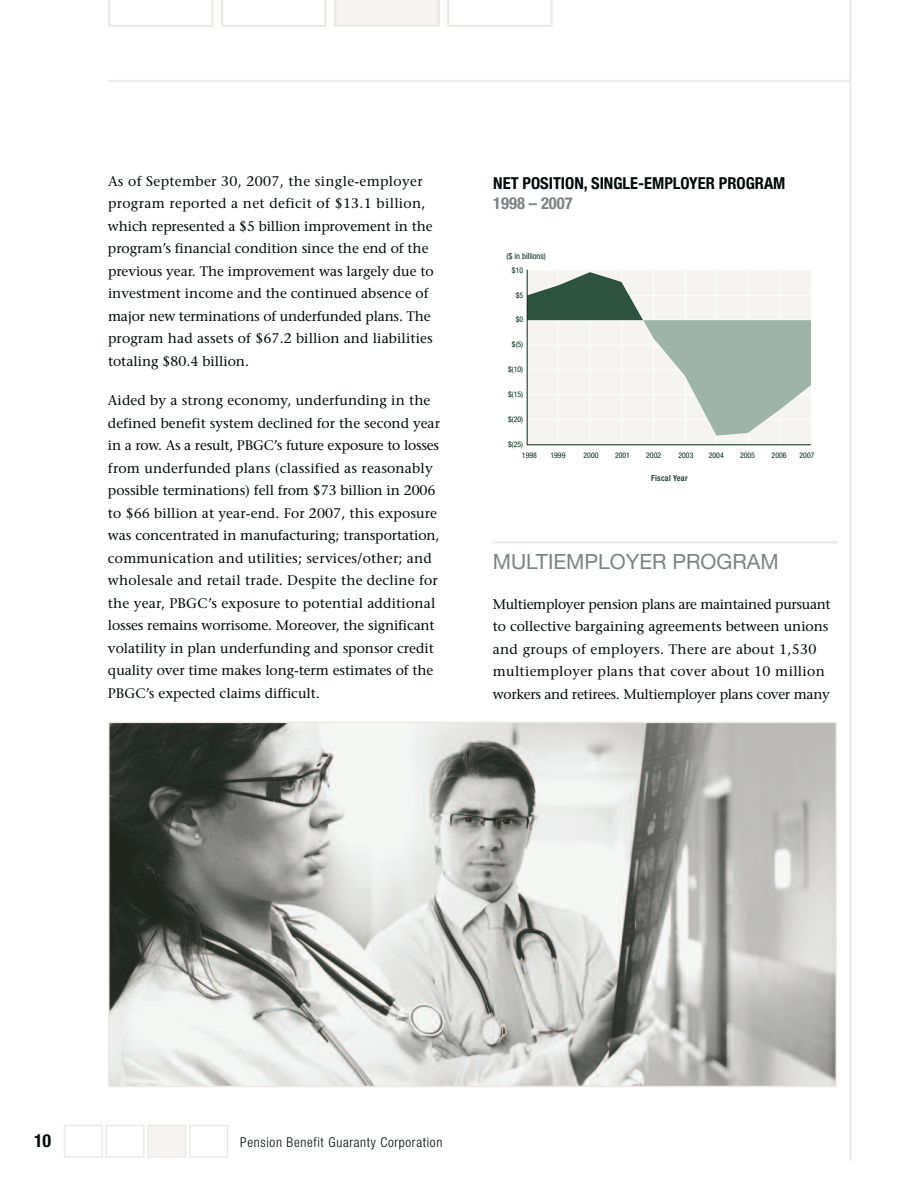
<style>
.page{position:relative;width:918px;height:1188px;background:#fff}
.page>*{position:absolute;margin:0;border:0;box-sizing:border-box;transform-origin:0 0}
.t1{font:21px "Helvetica Neue";color:#7c8383}
.t2{font:700 condensed 18px "Helvetica Neue";color:#000809}
.t3{font:700 condensed 16.5px "Helvetica Neue";color:#000809}
.t4{font:700 condensed 16.5px "Helvetica Neue";color:#7c8383}
.t5{font:13.8px/22.5px "Stone Serif";color:#000809}
.t6{font:300 condensed 13.5px "Helvetica Neue";letter-spacing:.05em;color:#000809}
.t7{font:condensed 8.4px "Helvetica Neue";color:#032b17}
.t8{font:500 condensed 8.4px "Helvetica Neue";letter-spacing:.025em;color:#032b17}
.t9{font:condensed 7.8px "Helvetica Neue";color:#032b17}
</style>
<div class="page">
<hr style="left:493px;top:541px;width:344px;height:2px;background:#ece9e7">
<hr style="left:849px;top:0;width:3px;height:1161px;background:#ece9e7">
<div style="left:189px;top:1125px;width:39px;height:33px;border:2px solid #ece9e7"></div>
<div style="left:149px;top:1126px;width:36px;height:30px;background:#f5f4f3"></div>
<div style="left:147px;top:1125px;width:39px;height:33px;border:2px solid #ece9e7"></div>
<div style="left:106px;top:1125px;width:39px;height:33px;border:2px solid #ece9e7"></div>
<div style="left:64px;top:1125px;width:39px;height:33px;border:2px solid #ece9e7"></div>
<svg style="left:447px;top:0;width:106px;height:27px"></svg>
<svg style="left:334px;top:0;width:106px;height:27px"></svg>
<svg style="left:221px;top:0;width:105px;height:27px"></svg>
<svg style="left:108px;top:0;width:105px;height:27px"></svg>
<hr style="left:108px;top:80px;width:742px;height:2px;background:#ece9e7">
<div style="left:527px;top:270px;width:284px;height:175px;background:#f6f4f1"></div>
<hr style="left:558px;top:270px;width:1px;height:175px;background:#fff">
<hr style="left:590px;top:270px;width:1px;height:175px;background:#fff">
<hr style="left:621px;top:270px;width:1px;height:175px;background:#fff">
<hr style="left:653px;top:270px;width:1px;height:175px;background:#fff">
<hr style="left:685px;top:270px;width:1px;height:175px;background:#fff">
<hr style="left:716px;top:270px;width:1px;height:175px;background:#fff">
<hr style="left:748px;top:270px;width:1px;height:175px;background:#fff">
<hr style="left:780px;top:270px;width:1px;height:175px;background:#fff">
<svg style="left:526px;top:271px;width:285px;height:166px"></svg>
<hr style="left:527px;top:444px;width:284px;height:1px;background:#032b17">
<hr style="left:527px;top:270px;width:1px;height:175px;background:#032b17">
<img style="left:111px;top:725px;width:723px;height:359px">
<div style="left:108px;top:722px;width:729px;height:365px;border:2px solid #ece9e7"></div>
<p class="t5" style="left:108px;top:171px;width:327px">As of September 30, 2007, the single-employer program reported a net deficit of $13.1 billion, which represented a $5 billion improvement in the program’s financial condition since the end of the previous year. The improvement was largely due to investment income and the continued absence of major new terminations of underfunded plans. The program had assets of $67.2 billion and liabilities totaling $80.4 billion.</p>
<p class="t5" style="left:108px;top:391px;width:334px">Aided by a strong economy, underfunding in the defined benefit system declined for the second year in a row. As a result, PBGC’s future exposure to losses from underfunded plans (classified as reasonably possible terminations) fell from $73 billion in 2006 to $66 billion at year-end. For 2007, this exposure was concentrated in manufacturing; transportation, communication and utilities; services/other; and wholesale and retail trade. Despite the decline for the year, PBGC’s exposure to potential additional losses remains worrisome. Moreover, the significant volatility in plan underfunding and sponsor credit quality over time makes long-term estimates of the PBGC’s expected claims difficult.</p>
<p class="t3" style="left:493px;top:177px;width:294px">NET POSITION, SINGLE-EMPLOYER PROGRAM</p>
<p class="t4" style="left:493px;top:197px;width:81px">1998 – 2007</p>
<p class="t7" style="left:506px;top:253px;width:41px">($ in billions)</p>
<p class="t9" style="left:512px;top:267px;width:13px">$10</p>
<p class="t9" style="left:516px;top:292px;width:9px">$5</p>
<p class="t9" style="left:516px;top:317px;width:9px">$0</p>
<p class="t9" style="left:512px;top:341px;width:13px">$(5)</p>
<p class="t9" style="left:508px;top:366px;width:16px">$(10)</p>
<p class="t9" style="left:508px;top:391px;width:16px">$(15)</p>
<p class="t9" style="left:508px;top:416px;width:16px">$(20)</p>
<p class="t9" style="left:508px;top:442px;width:16px">$(25)</p>
<p class="t9" style="left:522px;top:452px;width:16px">1998</p>
<p class="t9" style="left:550px;top:452px;width:16px">1999</p>
<p class="t9" style="left:584px;top:452px;width:16px">2000</p>
<p class="t9" style="left:615px;top:452px;width:16px">2001</p>
<p class="t9" style="left:646px;top:452px;width:16px">2002</p>
<p class="t9" style="left:678px;top:452px;width:16px">2003</p>
<p class="t9" style="left:709px;top:452px;width:16px">2004</p>
<p class="t9" style="left:740px;top:452px;width:16px">2005</p>
<p class="t9" style="left:772px;top:452px;width:16px">2006</p>
<p class="t9" style="left:800px;top:452px;width:16px">2007</p>
<p class="t8" style="left:651px;top:475px;width:38px">Fiscal Year</p>
<h1 class="t1" style="left:493px;top:549px;width:287px">MULTIEMPLOYER PROGRAM</h1>
<p class="t5" style="left:493px;top:594px;width:340px">Multiemployer pension plans are maintained pursuant to collective bargaining agreements between unions and groups of employers. There are about 1,530 multiemployer plans that cover about 10 million workers and retirees. Multiemployer plans cover many</p>
<h2 class="t2" style="left:34px;top:1134px;width:19px">10</h2>
<p class="t6" style="left:240px;top:1137px;width:204px">Pension Benefit Guaranty Corporation</p>
</div>
